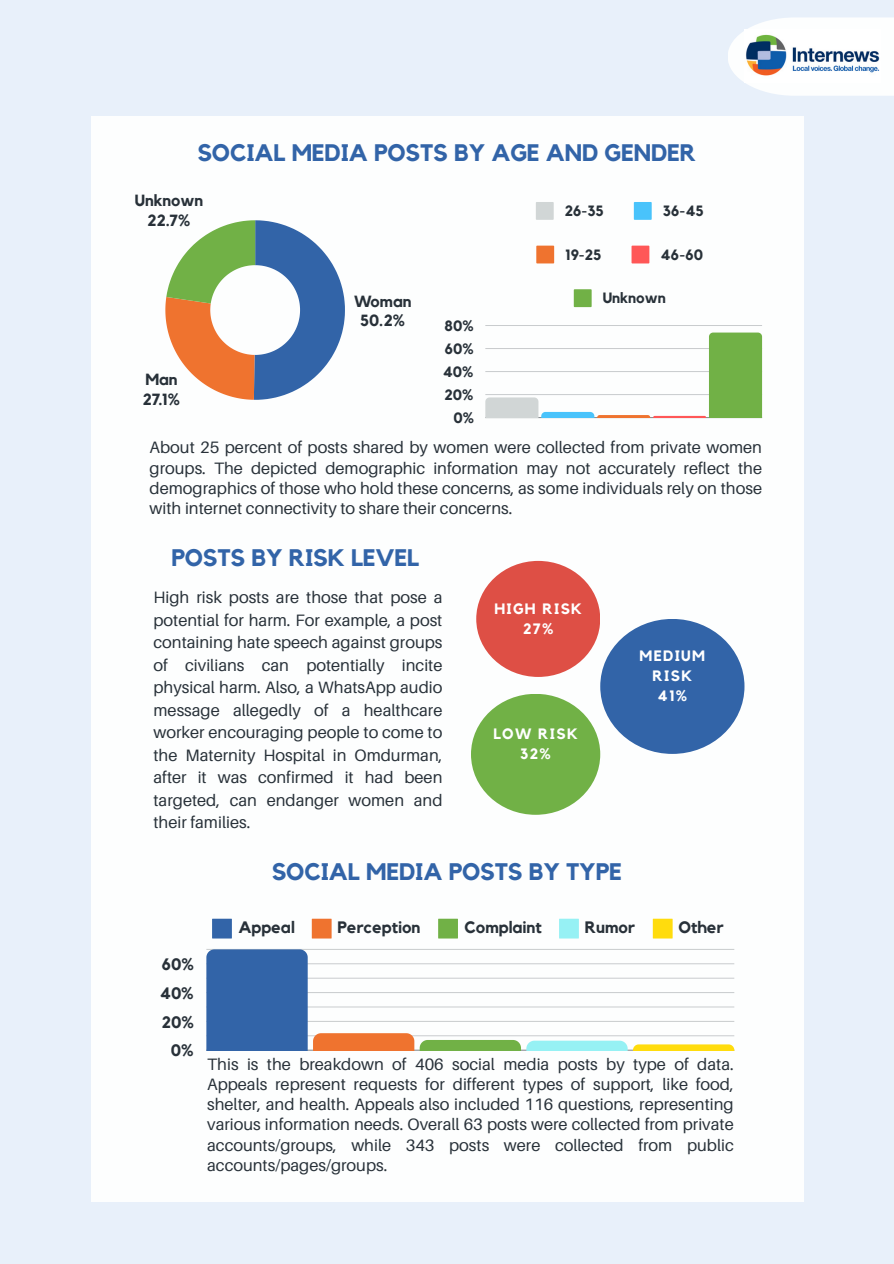
<style>
.page{position:relative;width:894px;height:1264px;background:#fff}
.page>*{position:absolute;margin:0;border:0;box-sizing:border-box;transform-origin:0 0}
.t1{font:700 23.85px "Kollektif";letter-spacing:-.005em;color:#3264a8}
.t2{font:16.5px/22.5px "Aileron";color:#283139;text-align:justify}
.t3{font:700 16.5px "Kollektif";color:#283139}
.t4{font:700 16.05px/19.4px "Kollektif";color:#283139;text-align:center}
.t5{font:700 15px/20.2px "Kollektif";letter-spacing:.085em;color:#fff;text-align:center}
.t6{font:700 14.85px "Kollektif";color:#283139}
</style>
<div class="page">
<div style="left:0;top:0;width:893px;height:1263px;background:#e8f0fa"></div>
<div style="left:91px;top:117px;width:713px;height:1085px;background:#fdfefe"></div>
<svg style="left:536px;top:202px;width:17px;height:18px"></svg>
<svg style="left:633px;top:202px;width:18px;height:18px"></svg>
<svg style="left:536px;top:246px;width:18px;height:17px"></svg>
<svg style="left:631px;top:246px;width:18px;height:17px"></svg>
<svg style="left:573px;top:289px;width:18px;height:18px"></svg>
<hr style="left:485px;top:417px;width:276px;height:1px;background:#283139;opacity:.6">
<hr style="left:485px;top:325px;width:276px;height:1px;background:#c9ccce">
<svg style="left:485px;top:332px;width:276px;height:85px"></svg>
<svg style="left:728px;top:17px;width:165px;height:79px"></svg>
<img style="left:744px;top:30px;width:136px;height:53px">
<svg style="left:165px;top:220px;width:180px;height:180px"></svg>
<div style="left:476px;top:561px;width:124px;height:116px;background:#de4f45;border-radius:50%"></div>
<div style="left:600px;top:619px;width:144px;height:135px;background:#3264a8;border-radius:50%"></div>
<div style="left:471px;top:693px;width:129px;height:121px;background:#71b146;border-radius:50%"></div>
<svg style="left:212px;top:918px;width:20px;height:20px"></svg>
<svg style="left:312px;top:918px;width:19px;height:20px"></svg>
<svg style="left:438px;top:918px;width:20px;height:20px"></svg>
<svg style="left:559px;top:918px;width:19px;height:20px"></svg>
<svg style="left:652px;top:918px;width:20px;height:20px"></svg>
<hr style="left:206px;top:1049px;width:528px;height:1px;background:#283139;opacity:.6">
<hr style="left:206px;top:1035px;width:528px;height:1px;background:#283139;opacity:.25">
<hr style="left:206px;top:1021px;width:528px;height:1px;background:#cdd0d1">
<hr style="left:206px;top:1006px;width:528px;height:1px;background:#e2e4e5">
<hr style="left:206px;top:992px;width:528px;height:1px;background:#cccfd1">
<hr style="left:206px;top:977px;width:528px;height:1px;background:#edeeef">
<hr style="left:206px;top:963px;width:528px;height:1px;background:#d7d9db">
<hr style="left:206px;top:949px;width:528px;height:1px;background:#cdd0d1">
<div style="left:206px;top:949px;width:101px;height:101px;background:#3264a8"></div>
<svg style="left:313px;top:1033px;width:421px;height:17px"></svg>
<p class="t1" style="left:197px;top:142px;width:500px">SOCIAL MEDIA POSTS BY AGE AND GENDER</p>
<p class="t4" style="left:135px;top:191px;width:70px">Unknown<br>22.7%</p>
<p class="t4" style="left:143px;top:371px;width:39px;text-align:left">Man<br>27.1%</p>
<p class="t4" style="left:354px;top:292px;width:59px">Woman<br>50.2%</p>
<p class="t6" style="left:444px;top:318px;width:31px">80%</p>
<p class="t6" style="left:444px;top:341px;width:31px">60%</p>
<p class="t6" style="left:442px;top:364px;width:32px">40%</p>
<p class="t6" style="left:444px;top:387px;width:30px">20%</p>
<p class="t6" style="left:453px;top:410px;width:22px">0%</p>
<p class="t6" style="left:564px;top:204px;width:41px">26-35</p>
<p class="t6" style="left:662px;top:204px;width:43px">36-45</p>
<p class="t6" style="left:565px;top:247px;width:38px">19-25</p>
<p class="t6" style="left:660px;top:247px;width:44px">46-60</p>
<p class="t6" style="left:602px;top:291px;width:65px">Unknown</p>
<h1 class="t2" style="left:149px;top:437px;width:613px;line-height:20.2px">About 25 percent of posts shared by women were collected from private women groups. The depicted demographic information may not accurately reflect the demographics of those who hold these concerns, as some individuals rely on those with internet connectivity to share their concerns.</h1>
<h2 class="t1" style="left:171px;top:546px;width:249px">POSTS BY RISK LEVEL</h2>
<h2 class="t2" style="left:153px;top:586px;width:290px">High risk posts are those that pose a potential for harm. For example, a post containing hate speech against groups of civilians can potentially incite physical harm. Also, a WhatsApp audio message allegedly of a healthcare worker encouraging people to come to the Maternity Hospital in Omdurman, after it was confirmed it had been targeted, can endanger women and their families.</h2>
<h1 class="t5" style="left:494px;top:599px;width:89px">HIGH RISK<br>27%</h1>
<h2 class="t5" style="left:493px;top:724px;width:86px">LOW RISK<br>32%</h2>
<p class="t1" style="left:271px;top:860px;width:351px">SOCIAL MEDIA POSTS BY TYPE</p>
<p class="t5" style="left:639px;top:645px;width:67px">MEDIUM<br>RISK<br>41%</p>
<p class="t3" style="left:161px;top:956px;width:34px">60%</p>
<p class="t3" style="left:160px;top:985px;width:36px">40%</p>
<p class="t3" style="left:162px;top:1014px;width:34px">20%</p>
<p class="t3" style="left:171px;top:1043px;width:24px">0%</p>
<p class="t3" style="left:238px;top:919px;width:58px">Appeal</p>
<p class="t3" style="left:337px;top:919px;width:84px">Perception</p>
<p class="t3" style="left:464px;top:919px;width:79px">Complaint</p>
<p class="t3" style="left:584px;top:919px;width:52px">Rumor</p>
<p class="t3" style="left:678px;top:919px;width:46px">Other</p>
<h1 class="t2" style="left:207px;top:1053px;width:528px;line-height:20.2px">This is the breakdown of 406 social media posts by type of data.<br>Appeals represent requests for different types of support, like food, shelter, and health. Appeals also included 116 questions, representing various information needs. Overall 63 posts were collected from private accounts/groups, while 343 posts were collected from public accounts/pages/groups.</h1>
</div>
